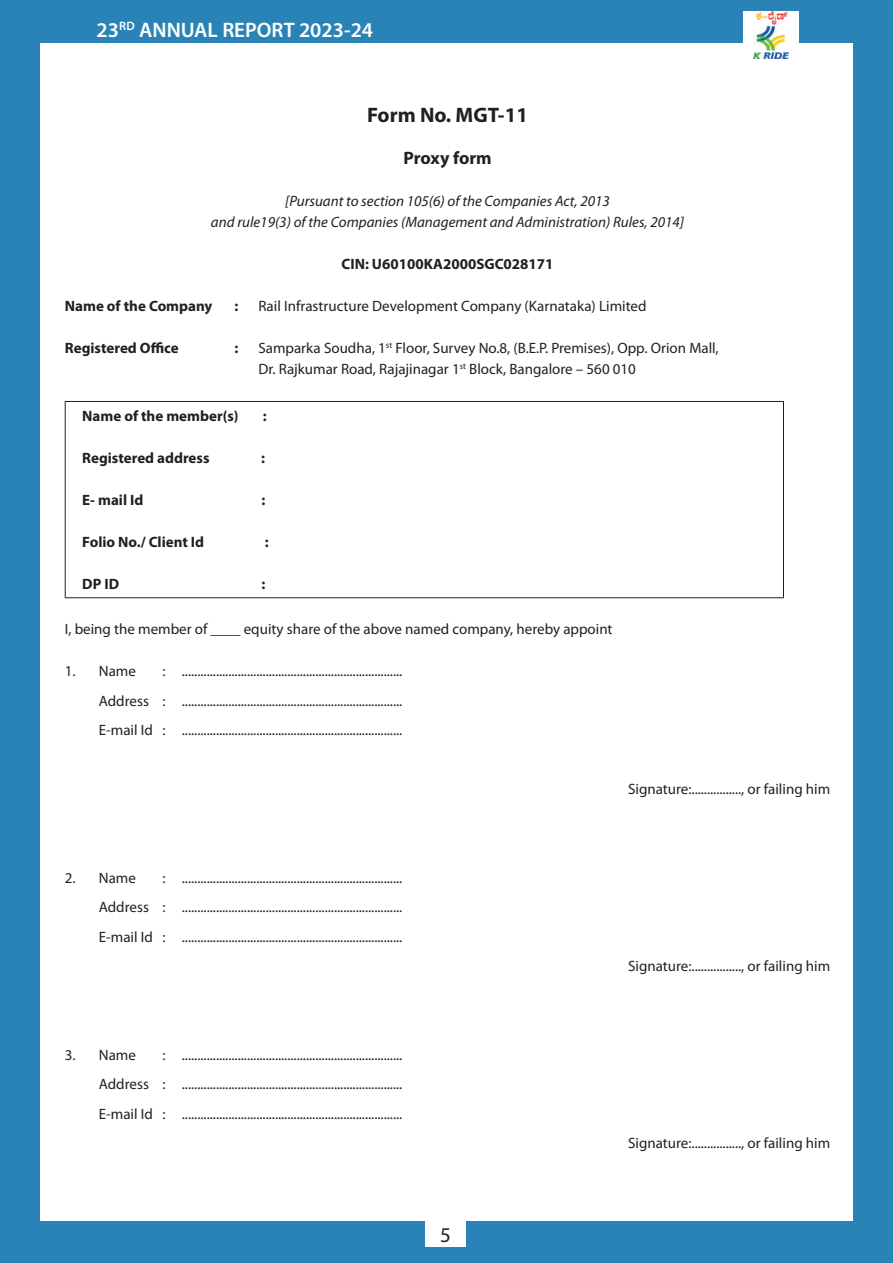
<style>
.page{position:relative;width:893px;height:1263px;background:#2a83b7}
.page>*{position:absolute;margin:0;border:0;box-sizing:border-box;transform-origin:0 0}
.t1{font:600 21px "Myriad Pro";color:#fff}
.t2{font:700 21px "Myriad Pro";color:#231f20}
.t3{font:21px "Myriad Pro";color:#231f20}
.t4{font:700 18px "Myriad Pro";letter-spacing:-.01em;color:#231f20}
.t5{font:15px/29.5px "Myriad Pro";color:#231f20;text-align:justify}
.t6{font:700 15px "Myriad Pro";color:#231f20}
.t7{font:italic 15px/21px "Myriad Pro";color:#231f20;text-align:center}
</style>
<div class="page">
<div style="left:40px;top:43px;width:813px;height:1177px;background:#fff"></div>
<div style="left:426px;top:1216px;width:40px;height:30px;background:#fff"></div>
<div style="left:743px;top:11px;width:56px;height:49px;background:#fff"></div>
<img style="left:754px;top:11px;width:35px;height:48px">
<hr style="left:65px;top:401px;width:719px;height:1px;background:#231f20">
<hr style="left:65px;top:402px;width:1px;height:195px;background:#231f20">
<hr style="left:783px;top:402px;width:1px;height:195px;background:#231f20">
<hr style="left:65px;top:597px;width:719px;height:1px;background:#231f20">
<h1 class="t1" style="left:97px;top:16px;width:278px">23<sup>rd</sup> ANNUAL REPORT 2023-24</h1>
<h1 class="t2" style="left:367px;top:101px;width:162px">Form No. MGT-11</h1>
<p class="t4" style="left:403px;top:146px;width:90px">Proxy form</p>
<p class="t7" style="left:211px;top:190px;width:475px">[Pursuant to section 105(6) of the Companies Act, 2013<br>and rule19(3) of the Companies (Management and Administration) Rules, 2014]</p>
<p class="t6" style="left:341px;top:254px;width:214px">CIN: U60100KA2000SGC028171</p>
<p class="t6" style="left:65px;top:296px;width:149px">Name of the Company</p>
<p class="t6" style="left:234px;top:296px;width:5px">:</p>
<p class="t5" style="left:258px;top:291px;width:390px">Rail Infrastructure Development Company (Karnataka) Limited</p>
<p class="t6" style="left:65px;top:338px;width:115px">Registered Office</p>
<p class="t6" style="left:234px;top:338px;width:5px">:</p>
<p class="t5" style="left:258px;top:337px;width:462px;line-height:21px">Samparka Soudha, 1<sup>st</sup> Floor, Survey No.8, (B.E.P. Premises), Opp. Orion Mall,<br>Dr. Rajkumar Road, Rajajinagar 1<sup>st</sup> Block, Bangalore – 560 010</p>
<p class="t6" style="left:82px;top:406px;width:158px">Name of the member(s)</p>
<p class="t6" style="left:263px;top:406px;width:5px">:</p>
<p class="t6" style="left:82px;top:448px;width:129px">Registered address</p>
<p class="t6" style="left:261px;top:448px;width:5px">:</p>
<p class="t6" style="left:82px;top:490px;width:63px">E- mail Id</p>
<p class="t6" style="left:262px;top:490px;width:5px">:</p>
<p class="t6" style="left:82px;top:532px;width:123px">Folio No./ Client Id</p>
<p class="t6" style="left:265px;top:532px;width:5px">:</p>
<p class="t6" style="left:82px;top:574px;width:38px">DP ID</p>
<p class="t6" style="left:262px;top:574px;width:5px">:</p>
<p class="t5" style="left:65px;top:614px;width:549px">I, being the member of ____ equity share of the above named company, hereby appoint</p>
<p class="t5" style="left:65px;top:656px;width:73px">1. Name</p>
<p class="t5" style="left:99px;top:656px;width:305px;text-indent:63px">: .......................................................................<br>Address : .......................................................................<br>E-mail Id : .......................................................................</p>
<p class="t5" style="left:65px;top:863px;width:73px">2. Name</p>
<p class="t5" style="left:99px;top:863px;width:305px;text-indent:63px">: .......................................................................<br>Address : .......................................................................<br>E-mail Id : .......................................................................</p>
<p class="t5" style="left:65px;top:1040px;width:73px">3. Name</p>
<p class="t5" style="left:99px;top:1040px;width:305px;text-indent:63px">: .......................................................................<br>Address : .......................................................................<br>E-mail Id : .......................................................................</p>
<h1 class="t3" style="left:440px;top:1221px;width:12px">5</h1>
<p class="t5" style="left:628px;top:774px;width:203px">Signature:................, or failing him</p>
<p class="t5" style="left:628px;top:951px;width:203px">Signature:................, or failing him</p>
<p class="t5" style="left:628px;top:1128px;width:203px">Signature:................, or failing him</p>
</div>
